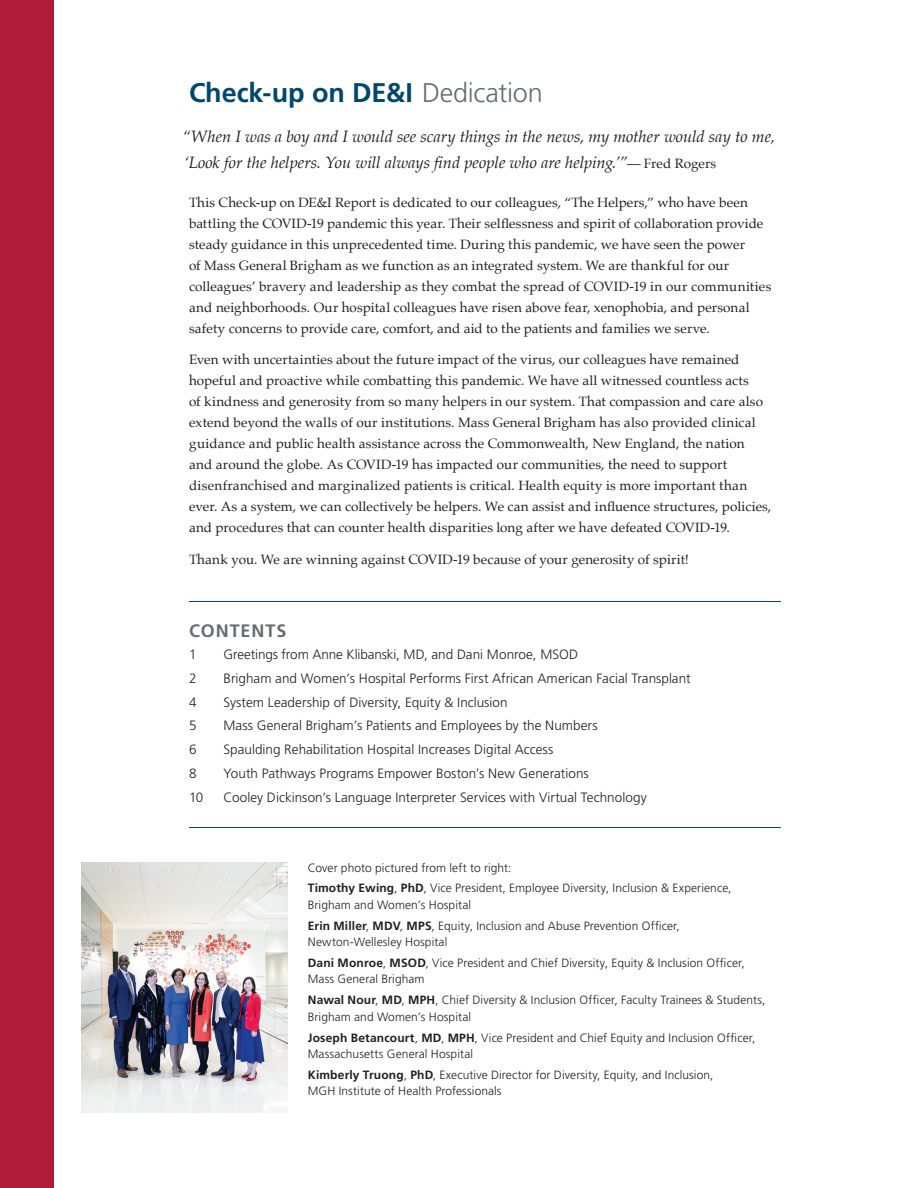
<style>
.page{position:relative;width:918px;height:1188px;background:#fff}
.page>*{position:absolute;margin:0;border:0;box-sizing:border-box;transform-origin:0 0}
.subhead{font:700 27px "Frutiger";letter-spacing:-.005em;color:#00476e}
.t1{font:700 18px "Frutiger";letter-spacing:.05em;color:#676c72}
.subhead-2{font:italic 16.5px/25.5px "Palatino";letter-spacing:-.005em;color:#231f20}
.subhead-3{font:13.5px/21px "Palatino";letter-spacing:.01em;color:#231f20}
.t2{font:300 13.5px "Frutiger";letter-spacing:.005em;color:#231f20}
.Main_text{font:300 12px/16.5px "Frutiger";letter-spacing:.005em;color:#231f20}
.s1{font-weight:300;color:#676c72}
.s2{font-style:normal;font-size:13.5px}
.s3{font-weight:700}
</style>
<div class="page">
<div style="left:0;top:0;width:54px;height:1188px;background:#b01d3c"></div>
<img style="left:81px;top:862px;width:207px;height:251px">
<hr style="left:189px;top:601px;width:592px;height:1px;background:#00476e">
<hr style="left:189px;top:827px;width:592px;height:1px;background:#00476e">
<p class="subhead" style="left:189px;top:77px;width:355px">Check-up on DE&amp;I <span class="s1">Dedication</span></p>
<p class="subhead-2" style="left:183px;top:124px;width:594px">“When I was a boy and I would see scary things in the news, my mother would say to me, ‘Look for the helpers. You will always find people who are helping.’”<span class="s2">― Fred Rogers</span></p>
<p class="subhead-3" style="left:189px;top:191px;width:584px">This Check-up on DE&amp;I Report is dedicated to our colleagues, “The Helpers,” who have been battling the COVID-19 pandemic this year. Their selflessness and spirit of collaboration provide steady guidance in this unprecedented time. During this pandemic, we have seen the power<br>of Mass General Brigham as we function as an integrated system. We are thankful for our colleagues’ bravery and leadership as they combat the spread of COVID-19 in our communities and neighborhoods. Our hospital colleagues have risen above fear, xenophobia, and personal safety concerns to provide care, comfort, and aid to the patients and families we serve.</p>
<p class="subhead-3" style="left:189px;top:349px;width:584px">Even with uncertainties about the future impact of the virus, our colleagues have remained hopeful and proactive while combatting this pandemic. We have all witnessed countless acts<br>of kindness and generosity from so many helpers in our system. That compassion and care also extend beyond the walls of our institutions. Mass General Brigham has also provided clinical guidance and public health assistance across the Commonwealth, New England, the nation and around the globe. As COVID-19 has impacted our communities, the need to support disenfranchised and marginalized patients is critical. Health equity is more important than ever. As a system, we can collectively be helpers. We can assist and influence structures, policies, and procedures that can counter health disparities long after we have defeated COVID-19.</p>
<p class="subhead-3" style="left:189px;top:549px;width:501px">Thank you. We are winning against COVID-19 because of your generosity of spirit!</p>
<p class="t1" style="left:189px;top:620px;width:99px">CONTENTS</p>
<p class="t2" style="left:189px;top:647px;width:9px">1</p>
<p class="t2" style="left:224px;top:647px;width:356px">Greetings from Anne Klibanski, MD, and Dani Monroe, MSOD</p>
<p class="t2" style="left:189px;top:671px;width:9px">2</p>
<p class="t2" style="left:224px;top:671px;width:469px">Brigham and Women’s Hospital Performs First African American Facial Transplant</p>
<p class="t2" style="left:189px;top:694px;width:9px">4</p>
<p class="t2" style="left:224px;top:694px;width:286px">System Leadership of Diversity, Equity &amp; Inclusion</p>
<p class="t2" style="left:189px;top:718px;width:9px">5</p>
<p class="t2" style="left:224px;top:718px;width:376px">Mass General Brigham’s Patients and Employees by the Numbers</p>
<p class="t2" style="left:189px;top:742px;width:9px">6</p>
<p class="t2" style="left:224px;top:742px;width:331px">Spaulding Rehabilitation Hospital Increases Digital Access</p>
<p class="t2" style="left:189px;top:766px;width:9px">8</p>
<p class="t2" style="left:224px;top:766px;width:367px">Youth Pathways Programs Empower Boston’s New Generations</p>
<p class="t2" style="left:189px;top:790px;width:16px">10</p>
<p class="t2" style="left:224px;top:790px;width:425px">Cooley Dickinson’s Language Interpreter Services with Virtual Technology</p>
<p class="Main_text" style="left:308px;top:859px;width:205px">Cover photo pictured from left to right:</p>
<p class="Main_text" style="left:308px;top:880px;width:425px"><span class="s3">Timothy Ewing</span>, <span class="s3">PhD</span>, Vice President, Employee Diversity, Inclusion &amp; Experience,<br>Brigham and Women’s Hospital</p>
<p class="Main_text" style="left:308px;top:917px;width:374px"><span class="s3">Erin Miller</span>, <span class="s3">MDV</span>, <span class="s3">MPS</span>, Equity, Inclusion and Abuse Prevention Officer,<br>Newton-Wellesley Hospital</p>
<p class="Main_text" style="left:308px;top:955px;width:439px"><span class="s3">Dani Monroe</span>, <span class="s3">MSOD</span>, Vice President and Chief Diversity, Equity &amp; Inclusion Officer,<br>Mass General Brigham</p>
<p class="Main_text" style="left:308px;top:992px;width:459px"><span class="s3">Nawal Nour</span>, <span class="s3">MD</span>, <span class="s3">MPH</span>, Chief Diversity &amp; Inclusion Officer, Faculty Trainees &amp; Students,<br>Brigham and Women’s Hospital</p>
<p class="Main_text" style="left:308px;top:1029px;width:449px"><span class="s3">Joseph Betancourt</span>, <span class="s3">MD</span>, <span class="s3">MPH</span>, Vice President and Chief Equity and Inclusion Officer,<br>Massachusetts General Hospital</p>
<p class="Main_text" style="left:308px;top:1067px;width:407px"><span class="s3">Kimberly Truong</span>, <span class="s3">PhD</span>, Executive Director for Diversity, Equity, and Inclusion,<br>MGH Institute of Health Professionals</p>
</div>
